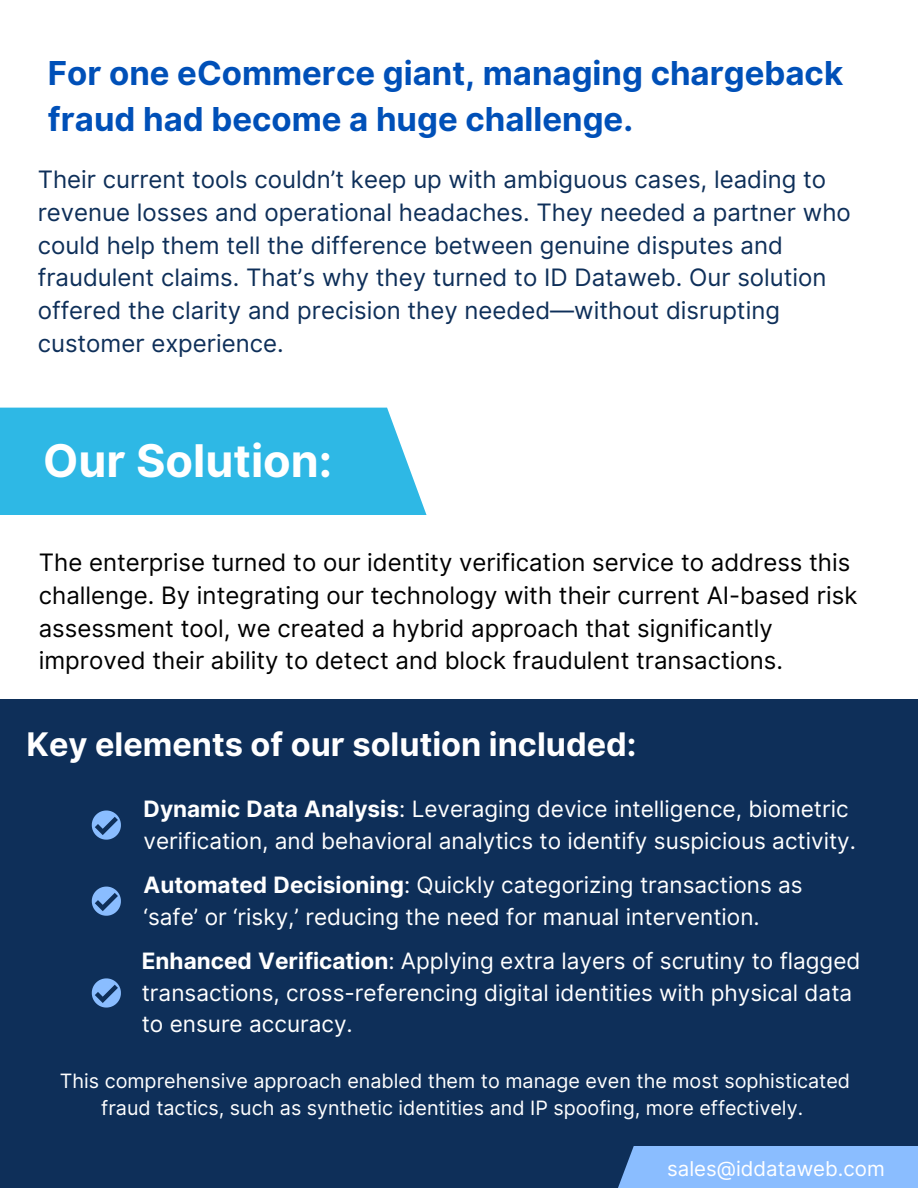
<style>
.page{position:relative;width:918px;height:1188px;background:#fff}
.page>*{position:absolute;margin:0;border:0;box-sizing:border-box;transform-origin:0 0}
.t1{font:700 45px "Inter";color:#fff}
.t2{font:700 33px/46.2px "Inter";color:#0050b8}
.t3{font:700 32.55px "Inter";color:#fff}
.t4{font:24px/32.7px "Inter";color:#0e2f59}
.t5{font:24px/32.7px "Inter";color:#000}
.t6{font:22.5px/31.5px "Inter";color:#fff}
.t7{font:20.4px "Inter";color:#fff}
.t8{font:19.8px/27px "Inter";color:#fff;text-align:center}
.s1{font-weight:700}
</style>
<div class="page">
<div style="left:0;top:408px;width:427px;height:107px;background:#2eb8e5"></div>
<div style="left:0;top:700px;width:918px;height:488px;background:#0e2f59"></div>
<svg style="left:92px;top:811px;width:29px;height:29px"></svg>
<svg style="left:92px;top:887px;width:29px;height:29px"></svg>
<svg style="left:92px;top:978px;width:29px;height:30px"></svg>
<div style="left:618px;top:1146px;width:300px;height:42px;background:#8abdff"></div>
<p class="t2" style="left:48px;top:50px;width:797px">For one eCommerce giant, managing chargeback fraud had become a huge challenge.</p>
<h3 class="t4" style="left:38px;top:163px;width:815px">Their current tools couldn’t keep up with ambiguous cases, leading to revenue losses and operational headaches. They needed a partner who could help them tell the difference between genuine disputes and fraudulent claims. That’s why they turned to ID Dataweb. Our solution offered the clarity and precision they needed—without disrupting customer experience.</h3>
<h2 class="t1" style="left:43px;top:434px;width:291px">Our Solution:</h2>
<h3 class="t5" style="left:39px;top:546px;width:820px">The enterprise turned to our identity verification service to address this challenge. By integrating our technology with their current AI-based risk assessment tool, we created a hybrid approach that significantly improved their ability to detect and block fraudulent transactions.</h3>
<h1 class="t3" style="left:27px;top:724px;width:611px">Key elements of our solution included:</h1>
<h3 class="t6" style="left:144px;top:793px;width:714px"><span class="s1">Dynamic Data Analysis</span>: Leveraging device intelligence, biometric verification, and behavioral analytics to identify suspicious activity.</h3>
<h2 class="t6" style="left:144px;top:869px;width:661px"><span class="s1">Automated Decisioning</span>: Quickly categorizing transactions as ‘safe’ or ‘risky,’ reducing the need for manual intervention.</h2>
<p class="t6" style="left:142px;top:945px;width:720px"><span class="s1">Enhanced Verification</span>: Applying extra layers of scrutiny to flagged transactions, cross-referencing digital identities with physical data to ensure accuracy.</p>
<h3 class="t8" style="left:60px;top:1068px;width:792px">This comprehensive approach enabled them to manage even the most sophisticated fraud tactics, such as synthetic identities and IP spoofing, more effectively.</h3>
<p class="t7" style="left:667px;top:1156px;width:219px">sales@iddataweb.com</p>
</div>
